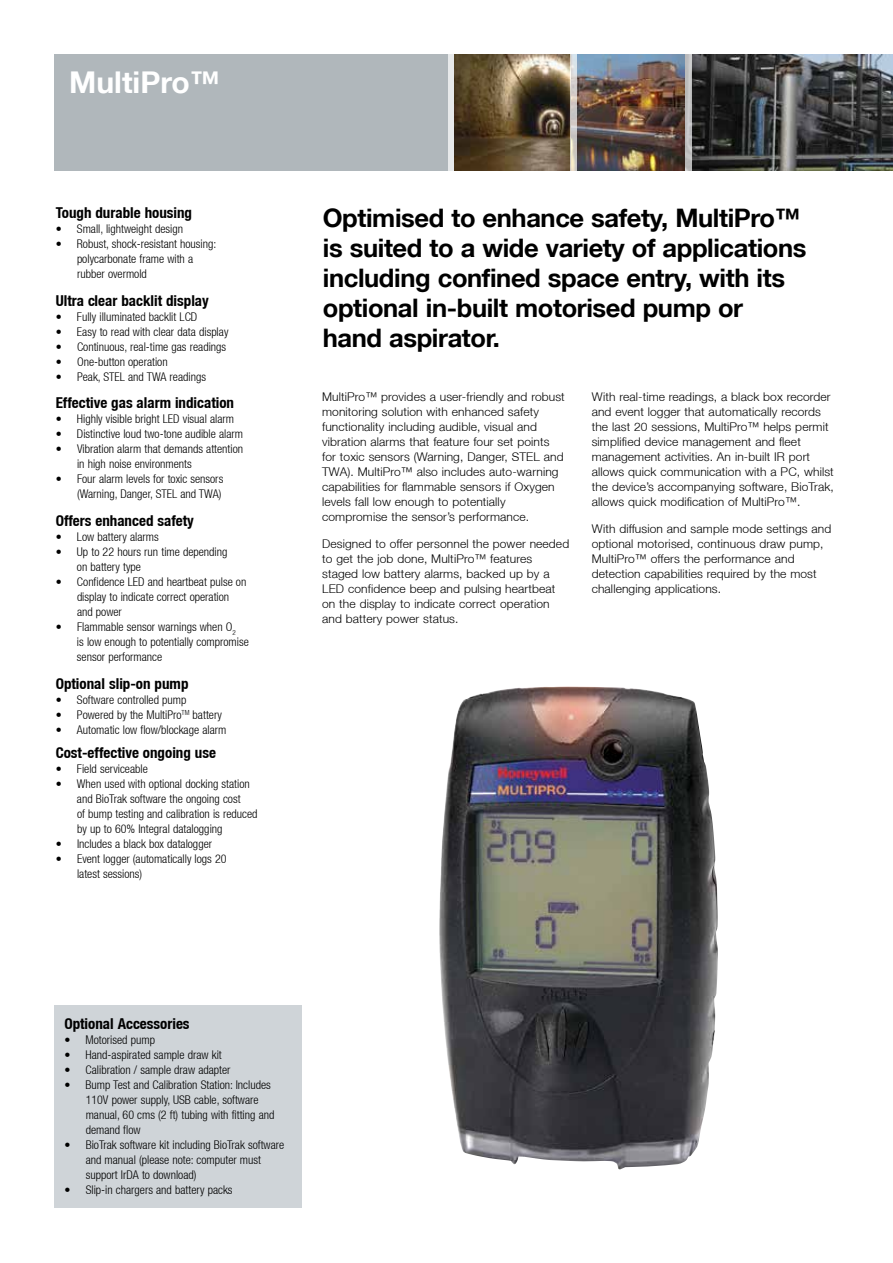
<style>
.page{position:relative;width:893px;height:1263px;background:#fff}
.page>*{position:absolute;margin:0;border:0;box-sizing:border-box;transform-origin:0 0}
.t1{font:700 30px "Helvetica Neue LT";color:#fff}
.t2{font:700 25.5px/30px "Helvetica Neue LT";letter-spacing:-.015em;color:#000}
.t3{font:700 condensed 15px "Helvetica Neue LT";color:#000}
.t4{font:300 condensed 12px/15px "Helvetica Neue LT";color:#000}
.t5{font:300 12px/15px "Helvetica Neue LT";letter-spacing:.01em;color:#000}
</style>
<div class="page">
<div style="left:54px;top:54px;width:839px;height:116px;background:#b0b7bb"></div>
<img style="left:455px;top:54px;width:438px;height:116px">
<div style="left:685px;top:51px;width:6px;height:121px;background:#c2c2c2"></div>
<svg style="left:476px;top:54px;width:7px;height:117px"></svg>
<div style="left:448px;top:50px;width:7px;height:123px;background:#e7e9ea"></div>
<svg style="left:570px;top:54px;width:7px;height:117px"></svg>
<div style="left:54px;top:1006px;width:247px;height:202px;background:#cfd4d8"></div>
<img style="left:439px;top:687px;width:279px;height:482px">
<h1 class="t1" style="left:69px;top:64px;width:152px">MultiPro™</h1>
<p class="t3" style="left:56px;top:203px;width:138px">Tough durable housing</p>
<p class="t4" style="left:56px;top:221px;width:129px">• Small, lightweight design</p>
<p class="t4" style="left:77px;top:236px;width:141px;text-indent:-21px">• Robust, shock-resistant housing: polycarbonate frame with a rubber overmold</p>
<p class="t3" style="left:56px;top:291px;width:155px">Ultra clear backlit display</p>
<p class="t4" style="left:56px;top:309px;width:143px">• Fully illuminated backlit LCD</p>
<p class="t4" style="left:56px;top:324px;width:174px">• Easy to read with clear data display</p>
<p class="t4" style="left:56px;top:339px;width:172px">• Continuous, real-time gas readings</p>
<p class="t4" style="left:56px;top:354px;width:114px">• One-button operation</p>
<p class="t4" style="left:56px;top:369px;width:152px">• Peak, STEL and TWA readings</p>
<p class="t3" style="left:56px;top:394px;width:180px">Effective gas alarm indication</p>
<p class="t4" style="left:56px;top:412px;width:180px">• Highly visible bright LED visual alarm</p>
<p class="t4" style="left:56px;top:427px;width:189px">• Distinctive loud two-tone audible alarm</p>
<p class="t4" style="left:77px;top:442px;width:168px;text-indent:-21px">• Vibration alarm that demands attention in high noise environments</p>
<p class="t4" style="left:56px;top:472px;width:169px;text-align:right">• Four alarm levels for toxic sensors (Warning, Danger, STEL and TWA)</p>
<p class="t3" style="left:56px;top:512px;width:140px">Offers enhanced safety</p>
<p class="t4" style="left:56px;top:529px;width:104px">• Low battery alarms</p>
<p class="t4" style="left:77px;top:544px;width:152px;text-indent:-21px">• Up to 22 hours run time depending on battery type</p>
<p class="t4" style="left:77px;top:574px;width:171px;text-indent:-21px">• Confidence LED and heartbeat pulse on display to indicate correct operation and power</p>
<p class="t4" style="left:77px;top:619px;width:173px;text-indent:-21px">• Flammable sensor warnings when O<sub>2<br></sub>is low enough to potentially compromise sensor performance</p>
<p class="t3" style="left:56px;top:674px;width:134px">Optional slip-on pump</p>
<p class="t4" style="left:56px;top:692px;width:132px">• Software controlled pump</p>
<p class="t4" style="left:56px;top:707px;width:168px">• Powered by the MultiPro<sup>TM</sup> battery</p>
<p class="t4" style="left:56px;top:722px;width:172px">• Automatic low flow/blockage alarm</p>
<p class="t3" style="left:56px;top:743px;width:162px">Cost-effective ongoing use</p>
<p class="t4" style="left:56px;top:761px;width:94px">• Field serviceable</p>
<p class="t4" style="left:77px;top:776px;width:182px;text-indent:-21px">• When used with optional docking station and BioTrak software the ongoing cost<br>of bump testing and calibration is reduced by up to 60% Integral datalogging</p>
<p class="t4" style="left:56px;top:836px;width:158px">• Includes a black box datalogger</p>
<p class="t4" style="left:77px;top:851px;width:151px;text-indent:-21px">• Event logger (automatically logs 20 latest sessions)</p>
<h2 class="t2" style="left:323px;top:202px;width:485px">Optimised to enhance safety, MultiPro™ is suited to a wide variety of applications including confined space entry, with its optional in-built motorised pump or hand aspirator.</h2>
<p class="t5" style="left:322px;top:388px;width:244px">MultiPro™ provides a user-friendly and robust monitoring solution with enhanced safety functionality including audible, visual and vibration alarms that feature four set points for toxic sensors (Warning, Danger, STEL and TWA). MultiPro™ also includes auto-warning capabilities for flammable sensors if Oxygen levels fall low enough to potentially compromise the sensor’s performance.</p>
<p class="t5" style="left:322px;top:536px;width:249px">Designed to offer personnel the power needed to get the job done, MultiPro™ features staged low battery alarms, backed up by a LED confidence beep and pulsing heartbeat on the display to indicate correct operation and battery power status.</p>
<p class="t5" style="left:592px;top:388px;width:244px">With real-time readings, a black box recorder and event logger that automatically records the last 20 sessions, MultiPro™ helps permit simplified device management and fleet management activities. An in-built IR port allows quick communication with a PC, whilst the device’s accompanying software, BioTrak, allows quick modification of MultiPro™.</p>
<p class="t5" style="left:592px;top:521px;width:241px">With diffusion and sample mode settings and optional motorised, continuous draw pump, MultiPro™ offers the performance and detection capabilities required by the most challenging applications.</p>
<p class="t3" style="left:64px;top:1014px;width:127px">Optional Accessories</p>
<p class="t4" style="left:64px;top:1032px;width:92px">• Motorised pump</p>
<p class="t4" style="left:64px;top:1047px;width:159px">• Hand-aspirated sample draw kit</p>
<p class="t4" style="left:64px;top:1062px;width:168px">• Calibration / sample draw adapter</p>
<p class="t4" style="left:86px;top:1077px;width:190px;text-indent:-21px">• Bump Test and Calibration Station: Includes 110V power supply, USB cable, software manual, 60 cms (2 ft) tubing with fitting and demand flow</p>
<p class="t4" style="left:86px;top:1137px;width:200px;text-indent:-21px">• BioTrak software kit including BioTrak software and manual (please note: computer must support IrDA to download)</p>
<p class="t4" style="left:64px;top:1182px;width:170px">• Slip-in chargers and battery packs</p>
</div>
